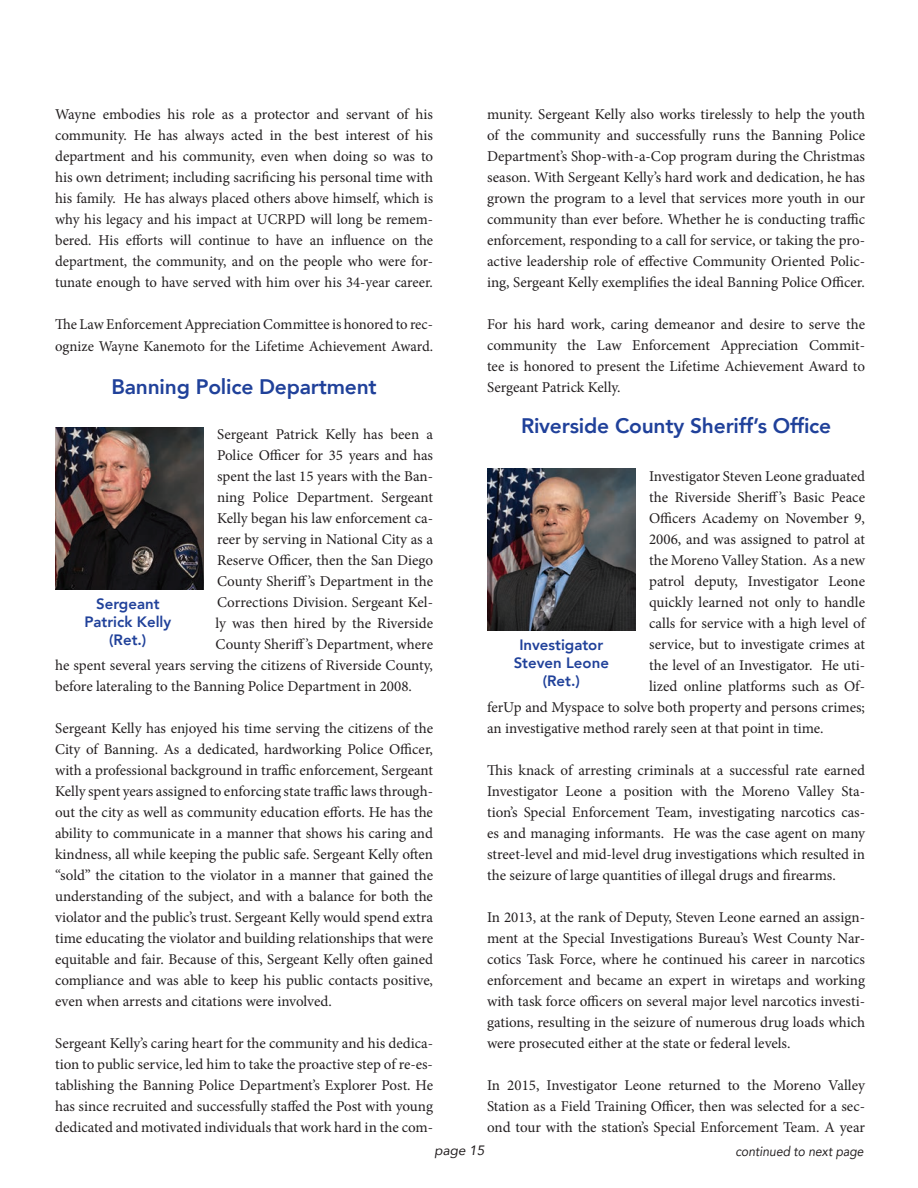
<style>
.page{position:relative;width:918px;height:1188px;background:#fff}
.page>*{position:absolute;margin:0;border:0;box-sizing:border-box;transform-origin:0 0}
.t1{font:800 21px "Avenir";letter-spacing:-.01em;color:#20419a}
.t2{font:15px/21px "Minion Pro";color:#231f20;text-align:justify}
.t3{font:800 15px "Avenir";color:#20419a}
.t4{font:italic 13.5px "Avenir";color:#231f20;scale:.9 1}
.t5{font:italic 13.5px "Avenir";color:#231f20}
</style>
<div class="page">
<img style="left:55px;top:427px;width:149px;height:162px">
<img style="left:487px;top:469px;width:149px;height:162px">
<p class="t2" style="left:55px;top:104px;width:380px">Wayne embodies his role as a protector and servant of his</p>
<p class="t2" style="left:55px;top:125px;width:380px">community. He has always acted in the best interest of his</p>
<p class="t2" style="left:55px;top:146px;width:380px">department and his community, even when doing so was to his own detriment; including sacrificing his personal time with his family. He has always placed others above himself, which is why his legacy and his impact at UCRPD will long be remem&shy;bered. His efforts will continue to have an influence on the</p>
<p class="t2" style="left:55px;top:251px;width:379px">department, the community, and on the people who were for&shy;tunate enough to have served with him over his 34-year career.</p>
<p class="t2" style="left:55px;top:314px;width:379px;line-height:21.6px">The Law Enforcement Appreciation Committee is honored to rec&shy;ognize Wayne Kanemoto for the Lifetime Achievement Award.</p>
<p class="t2" style="left:487px;top:104px;width:380px">munity. Sergeant Kelly also works tirelessly to help the youth of the community and successfully runs the Banning Police Department’s Shop-with-a-Cop program during the Christmas season. With Sergeant Kelly’s hard work and dedication, he has grown the program to a level that services more youth in our community than ever before. Whether he is conducting traffic enforcement, responding to a call for service, or taking the pro&shy;active leadership role of effective Community Oriented Polic&shy;ing, Sergeant Kelly exemplifies the ideal Banning Police Officer.</p>
<p class="t2" style="left:487px;top:314px;width:380px">For his hard work, caring demeanor and desire to serve the community the Law Enforcement Appreciation Commit&shy;tee is honored to present the Lifetime Achievement Award to</p>
<p class="t2" style="left:487px;top:377px;width:135px">Sergeant Patrick Kelly.</p>
<p class="t1" style="left:521px;top:409px;width:312px">Riverside County Sheriff’s Office</p>
<p class="t1" style="left:111px;top:371px;width:267px">Banning Police Department</p>
<p class="t2" style="left:217px;top:423px;width:217px">Sergeant Patrick Kelly has been a</p>
<p class="t2" style="left:217px;top:444px;width:217px">Police Officer for 35 years and has</p>
<p class="t2" style="left:217px;top:465px;width:217px">spent the last 15 years with the Ban-</p>
<p class="t2" style="left:217px;top:486px;width:218px">ning Police Department. Sergeant</p>
<p class="t2" style="left:217px;top:507px;width:218px">Kelly began his law enforcement ca-</p>
<p class="t2" style="left:217px;top:528px;width:217px">reer by serving in National City as a</p>
<p class="t2" style="left:217px;top:549px;width:218px">Reserve Officer, then the San Diego</p>
<p class="t2" style="left:217px;top:570px;width:218px">County Sheriff’s Department in the</p>
<p class="t2" style="left:217px;top:591px;width:217px">Corrections Division. Sergeant Kel-</p>
<p class="t2" style="left:216px;top:612px;width:219px">ly was then hired by the Riverside</p>
<p class="t2" style="left:216px;top:633px;width:219px">County Sheriff’s Department, where</p>
<p class="t2" style="left:55px;top:654px;width:379px">he spent several years serving the citizens of Riverside County,</p>
<p class="t2" style="left:55px;top:675px;width:358px">before lateraling to the Banning Police Department in 2008.</p>
<p class="t2" style="left:55px;top:717px;width:380px">Sergeant Kelly has enjoyed his time serving the citizens of the City of Banning. As a dedicated, hardworking Police Officer, with a professional background in traffic enforcement, Sergeant Kelly spent years assigned to enforcing state traffic laws through&shy;out the city as well as community education efforts. He has the ability to communicate in a manner that shows his caring and kindness, all while keeping the public safe. Sergeant Kelly often “sold” the citation to the violator in a manner that gained the understanding of the subject, and with a balance for both the violator and the public’s trust. Sergeant Kelly would spend extra time educating the violator and building relationships that were equitable and fair. Because of this, Sergeant Kelly often gained compliance and was able to keep his public contacts positive, even when arrests and citations were involved.</p>
<p class="t2" style="left:55px;top:1032px;width:379px">Sergeant Kelly’s caring heart for the community and his dedica&shy;tion to public service, led him to take the proactive step of re-es&shy;tablishing the Banning Police Department’s Explorer Post. He has since recruited and successfully staffed the Post with young dedicated and motivated individuals that work hard in the com-</p>
<p class="t2" style="left:649px;top:465px;width:218px">Investigator Steven Leone graduated</p>
<p class="t2" style="left:649px;top:486px;width:217px">the Riverside Sheriff’s Basic Peace</p>
<p class="t2" style="left:649px;top:507px;width:217px">Officers Academy on November 9,</p>
<p class="t2" style="left:649px;top:528px;width:218px">2006, and was assigned to patrol at</p>
<p class="t2" style="left:649px;top:549px;width:218px">the Moreno Valley Station. As a new</p>
<p class="t2" style="left:649px;top:570px;width:218px">patrol deputy, Investigator Leone</p>
<p class="t2" style="left:649px;top:591px;width:218px">quickly learned not only to handle</p>
<p class="t2" style="left:649px;top:612px;width:218px">calls for service with a high level of</p>
<p class="t2" style="left:649px;top:633px;width:217px">service, but to investigate crimes at</p>
<p class="t2" style="left:649px;top:654px;width:218px">the level of an Investigator. He uti-</p>
<p class="t2" style="left:649px;top:675px;width:218px">lized online platforms such as Of-</p>
<p class="t2" style="left:487px;top:696px;width:379px">ferUp and Myspace to solve both property and persons crimes;</p>
<p class="t2" style="left:487px;top:717px;width:338px">an investigative method rarely seen at that point in time.</p>
<p class="t2" style="left:487px;top:759px;width:380px">This knack of arresting criminals at a successful rate earned Investigator Leone a position with the Moreno Valley Sta&shy;tion’s Special Enforcement Team, investigating narcotics cas&shy;es and managing informants. He was the case agent on many street-level and mid-level drug investigations which resulted in the seizure of large quantities of illegal drugs and firearms.</p>
<p class="t2" style="left:487px;top:906px;width:380px">In 2013, at the rank of Deputy, Steven Leone earned an assign&shy;ment at the Special Investigations Bureau’s West County Nar&shy;cotics Task Force, where he continued his career in narcotics enforcement and became an expert in wiretaps and working with task force officers on several major level narcotics investi&shy;gations, resulting in the seizure of numerous drug loads which were prosecuted either at the state or federal levels.</p>
<p class="t2" style="left:487px;top:1074px;width:380px">In 2015, Investigator Leone returned to the Moreno Valley Station as a Field Training Officer, then was selected for a sec&shy;ond tour with the station’s Special Enforcement Team. A year</p>
<p class="t3" style="left:96px;top:592px;width:65px">Sergeant</p>
<p class="t3" style="left:84px;top:610px;width:88px">Patrick Kelly</p>
<p class="t3" style="left:109px;top:628px;width:39px">(Ret.)</p>
<p class="t3" style="left:519px;top:633px;width:85px">Investigator</p>
<p class="t3" style="left:514px;top:651px;width:97px">Steven Leone</p>
<p class="t3" style="left:543px;top:669px;width:39px">(Ret.)</p>
<p class="t5" style="left:435px;top:1142px;width:51px">page 15</p>
<p class="t4" style="left:735px;top:1143px;width:144px">continued to next page</p>
</div>
